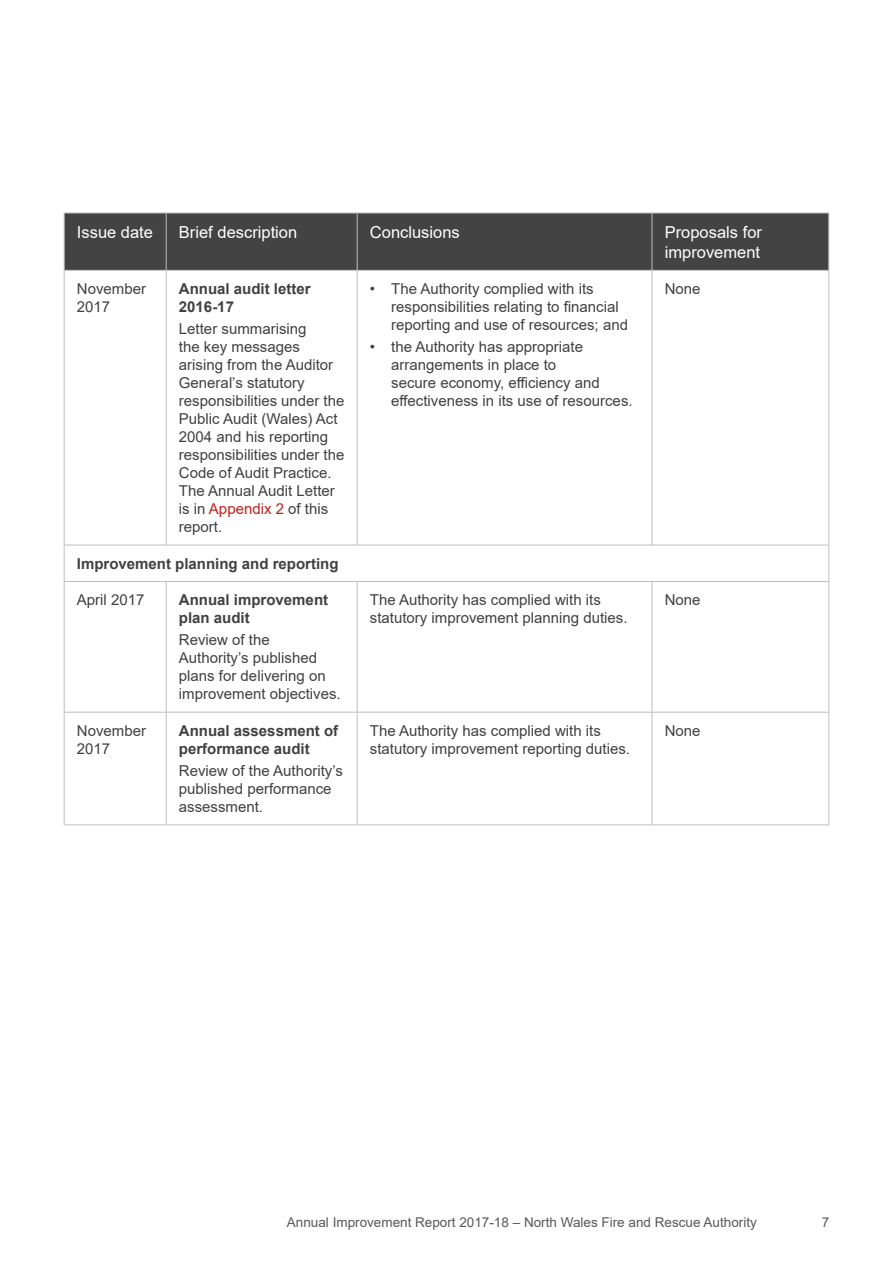
<style>
.page{position:relative;width:893px;height:1263px;background:#fff}
.page>*{position:absolute;margin:0;border:0;box-sizing:border-box;transform-origin:0 0}
.t1{font:16.5px/19.8px "Arial";color:#fff}
.t2{font:15px/18px "Arial";color:#414042}
.t3{font:700 15px/18px "Arial";color:#414042}
.t4{font:13.5px "Arial";color:#58595b}
.s1{color:#bf231b}
</style>
<div class="page">
<div style="left:65px;top:214px;width:763px;height:56px;background:#434343"></div>
<svg style="left:65px;top:271px;width:763px;height:553px"></svg>
<hr style="left:64px;top:213px;width:102px;height:1px;background:#bcbec0">
<hr style="left:64px;top:213px;width:1px;height:57px;background:#bcbec0">
<hr style="left:166px;top:213px;width:191px;height:1px;background:#bcbec0">
<hr style="left:166px;top:213px;width:1px;height:57px;background:#bcbec0">
<hr style="left:357px;top:213px;width:295px;height:1px;background:#bcbec0">
<hr style="left:357px;top:213px;width:1px;height:57px;background:#bcbec0">
<hr style="left:652px;top:213px;width:177px;height:1px;background:#bcbec0">
<hr style="left:652px;top:213px;width:1px;height:57px;background:#bcbec0">
<hr style="left:828px;top:213px;width:1px;height:57px;background:#bcbec0">
<hr style="left:64px;top:270px;width:102px;height:1px;background:#bcbec0">
<hr style="left:64px;top:271px;width:1px;height:274px;background:#bcbec0">
<hr style="left:166px;top:270px;width:191px;height:1px;background:#bcbec0">
<hr style="left:166px;top:271px;width:1px;height:274px;background:#bcbec0">
<hr style="left:357px;top:270px;width:295px;height:1px;background:#bcbec0">
<hr style="left:357px;top:271px;width:1px;height:274px;background:#bcbec0">
<hr style="left:652px;top:270px;width:177px;height:1px;background:#bcbec0">
<hr style="left:652px;top:271px;width:1px;height:274px;background:#bcbec0">
<hr style="left:828px;top:271px;width:1px;height:274px;background:#bcbec0">
<hr style="left:64px;top:545px;width:102px;height:1px;background:#bcbec0">
<hr style="left:64px;top:545px;width:1px;height:36px;background:#bcbec0">
<hr style="left:166px;top:545px;width:191px;height:1px;background:#bcbec0">
<hr style="left:357px;top:545px;width:295px;height:1px;background:#bcbec0">
<hr style="left:652px;top:545px;width:177px;height:1px;background:#bcbec0">
<hr style="left:828px;top:545px;width:1px;height:36px;background:#bcbec0">
<hr style="left:64px;top:581px;width:102px;height:1px;background:#bcbec0">
<hr style="left:64px;top:582px;width:1px;height:130px;background:#bcbec0">
<hr style="left:166px;top:581px;width:191px;height:1px;background:#bcbec0">
<hr style="left:166px;top:582px;width:1px;height:130px;background:#bcbec0">
<hr style="left:357px;top:581px;width:295px;height:1px;background:#bcbec0">
<hr style="left:357px;top:582px;width:1px;height:130px;background:#bcbec0">
<hr style="left:652px;top:581px;width:177px;height:1px;background:#bcbec0">
<hr style="left:652px;top:582px;width:1px;height:130px;background:#bcbec0">
<hr style="left:828px;top:582px;width:1px;height:130px;background:#bcbec0">
<hr style="left:64px;top:712px;width:102px;height:1px;background:#bcbec0">
<hr style="left:64px;top:712px;width:1px;height:112px;background:#bcbec0">
<hr style="left:166px;top:712px;width:191px;height:1px;background:#bcbec0">
<hr style="left:166px;top:712px;width:1px;height:112px;background:#bcbec0">
<hr style="left:357px;top:712px;width:295px;height:1px;background:#bcbec0">
<hr style="left:357px;top:712px;width:1px;height:112px;background:#bcbec0">
<hr style="left:652px;top:712px;width:177px;height:1px;background:#bcbec0">
<hr style="left:652px;top:712px;width:1px;height:112px;background:#bcbec0">
<hr style="left:828px;top:712px;width:1px;height:112px;background:#bcbec0">
<hr style="left:64px;top:824px;width:102px;height:1px;background:#bcbec0">
<hr style="left:166px;top:824px;width:191px;height:1px;background:#bcbec0">
<hr style="left:357px;top:824px;width:295px;height:1px;background:#bcbec0">
<hr style="left:652px;top:824px;width:177px;height:1px;background:#bcbec0">
<p class="t1" style="left:77px;top:222px;width:78px">Issue date</p>
<p class="t1" style="left:179px;top:222px;width:120px">Brief description</p>
<p class="t1" style="left:370px;top:222px;width:91px">Conclusions</p>
<p class="t1" style="left:665px;top:222px;width:99px">Proposals for improvement</p>
<p class="t2" style="left:77px;top:280px;width:71px">November<br>2017</p>
<p class="t3" style="left:179px;top:280px;width:133px">Annual audit letter<br>2016-17</p>
<p class="t2" style="left:179px;top:320px;width:167px">Letter summarising<br>the key messages arising from the Auditor<br>General’s statutory responsibilities under the<br>Public Audit (Wales) Act<br>2004 and his reporting responsibilities under the<br>Code of Audit Practice.<br>The Annual Audit Letter is in <span class="s1">Appendix 2</span> of this report.</p>
<p class="t2" style="left:391px;top:280px;width:238px;text-indent:-21px">• The Authority complied with its responsibilities relating to financial reporting and use of resources; and</p>
<p class="t2" style="left:391px;top:338px;width:243px;text-indent:-21px">• the Authority has appropriate arrangements in place to<br>secure economy, efficiency and effectiveness in its use of resources.</p>
<p class="t2" style="left:665px;top:280px;width:37px">None</p>
<p class="t3" style="left:77px;top:555px;width:263px">Improvement planning and reporting</p>
<p class="t2" style="left:77px;top:591px;width:69px">April 2017</p>
<p class="t3" style="left:179px;top:591px;width:151px">Annual improvement plan audit</p>
<p class="t2" style="left:179px;top:631px;width:163px">Review of the<br>Authority’s published plans for delivering on improvement objectives.</p>
<p class="t2" style="left:77px;top:721px;width:71px">November<br>2017</p>
<p class="t3" style="left:179px;top:722px;width:161px">Annual assessment of performance audit</p>
<p class="t2" style="left:179px;top:762px;width:165px">Review of the Authority’s published performance assessment.</p>
<p class="t2" style="left:370px;top:591px;width:259px">The Authority has complied with its statutory improvement planning duties.</p>
<p class="t2" style="left:665px;top:591px;width:37px">None</p>
<p class="t2" style="left:370px;top:721px;width:262px">The Authority has complied with its statutory improvement reporting duties.</p>
<p class="t2" style="left:665px;top:721px;width:37px">None</p>
<p class="t4" style="left:287px;top:1213px;width:471px">Annual Improvement Report 2017-18 – North Wales Fire and Rescue Authority</p>
<p class="t4" style="left:822px;top:1213px;width:9px">7</p>
</div>
